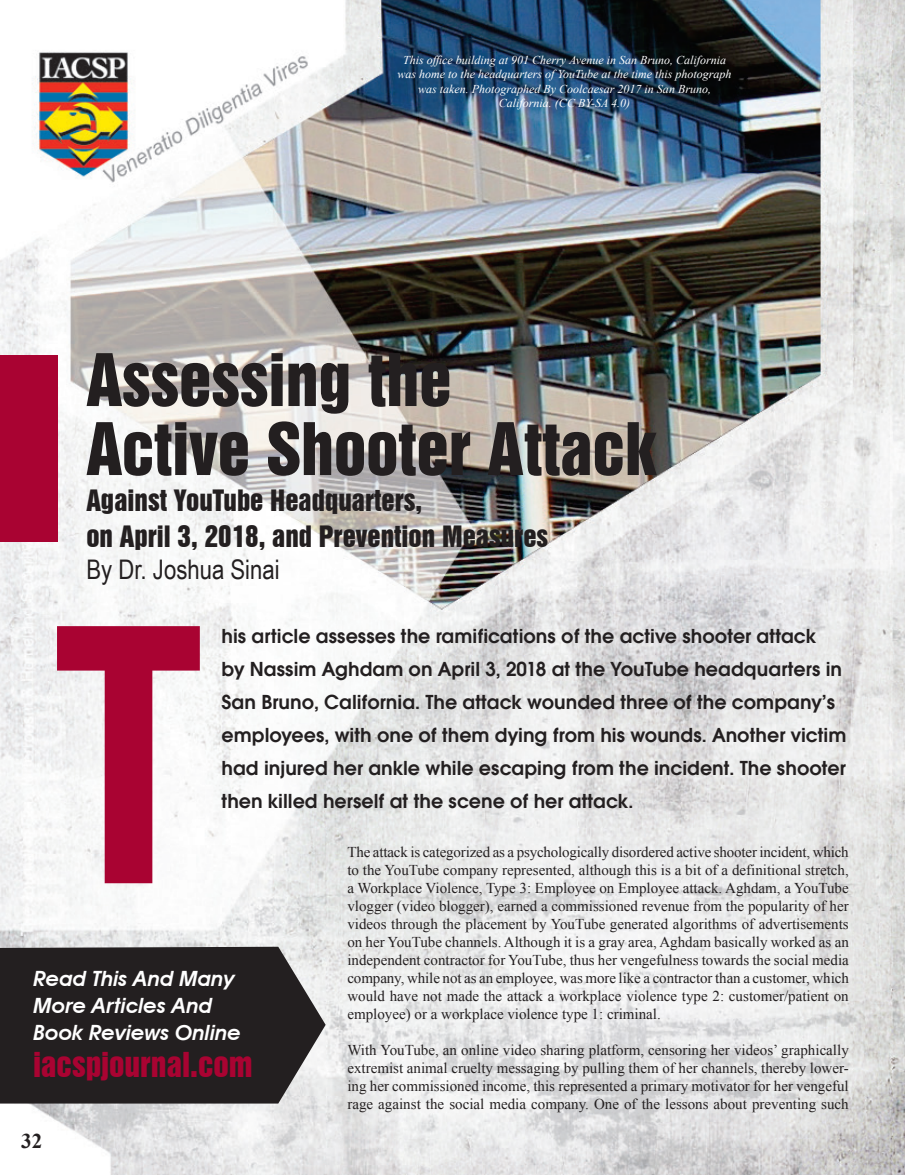
<style>
.page{position:relative;width:905px;height:1175px;background:#fff}
.page>*{position:absolute;margin:0;border:0;box-sizing:border-box;transform-origin:0 0}
.t1{font:600 385.65px "Avant Gar Got Itc TEE";color:#a90332}
.t2{font:66px/69px "Swiss 921 BT Regular A";color:#231f20}
.t3{font:31.5px "Swiss 921 BT Regular A";color:#a90332}
.t4{font:27px/36px "Swiss 921 BT Regular A";color:#231f20}
.t5{font:27px "Arial Narrow";color:#231f20}
.t6{font:22.5px/27px "Avant Gar Got Itc TEE Demi Obli";color:#fff}
.t7{font:600 21px/33px "Avant Gar Got Itc TEE";color:#231f20}
.t8{font:700 21px "Times New Roman";color:#231f20}
.t9{font:15px/18px "Times New Roman";color:#231f20;text-align:justify}
.t10{font:italic 12px/14.4px "Times New Roman";color:#fff;text-align:center}
</style>
<div class="page">
<img style="left:0;top:0;width:904px;height:1174px">
<div style="left:0;top:356px;width:57px;height:186px;background:#a90332"></div>
<svg style="left:0;top:946px;width:325px;height:157px;background:#322e2f"></svg>
<p class="t10" style="left:397px;top:52px;width:335px">This office building at 901 Cherry Avenue in San Bruno, California was home to the headquarters of YouTube at the time this photograph was taken. Photographed By Coolcaesar 2017 in San Bruno, California. (CC BY-SA 4.0)</p>
<h2 class="t2" style="left:86px;top:345px;width:571px">Assessing the<br>Active Shooter Attack</h2>
<h3 class="t4" style="left:86px;top:482px;width:463px">Against YouTube Headquarters,<br>on April 3, 2018, and Prevention Measures</h3>
<h3 class="t5" style="left:86px;top:550px;width:195px">By Dr. Joshua Sinai</h3>
<h1 class="t1" style="left:53px;top:529px;width:151px">T</h1>
<p class="t7" style="left:221px;top:619px;width:626px">his article assesses the ramifications of the active shooter attack<br>by Nassim Aghdam on April 3, 2018 at the YouTube headquarters in San Bruno, California. The attack wounded three of the company’s employees, with one of them dying from his wounds. Another victim had injured her ankle while escaping from the incident. The shooter then killed herself at the scene of her attack.</p>
<p class="t9" style="left:347px;top:843px;width:503px">The attack is categorized as a psychologically disordered active shooter incident, which to the YouTube company represented, although this is a bit of a definitional stretch, a Workplace Violence, Type 3: Employee on Employee attack. Aghdam, a YouTube vlogger (video blogger), earned a commissioned revenue from the popularity of her videos through the placement by YouTube generated algorithms of advertisements on her YouTube channels. Although it is a gray area, Aghdam basically worked as an independent contractor for YouTube, thus her vengefulness towards the social media company, while not as an employee, was more like a contractor than a customer, which would have not made the attack a workplace violence type 2: customer/patient on employee) or a workplace violence type 1: criminal.</p>
<p class="t9" style="left:347px;top:1041px;width:503px">With YouTube, an online video sharing platform, censoring her videos’ graphically extremist animal cruelty messaging by pulling them of her channels, thereby lower&shy;ing her commissioned income, this represented a primary motivator for her vengeful rage against the social media company. One of the lessons about preventing such</p>
<h3 class="t6" style="left:33px;top:964px;width:209px">Read This And Many<br>More Articles And<br>Book Reviews Online</h3>
<h3 class="t3" style="left:33px;top:1044px;width:221px">iacspjournal.com</h3>
<h3 class="t8" style="left:21px;top:1126px;width:22px">32</h3>
</div>
